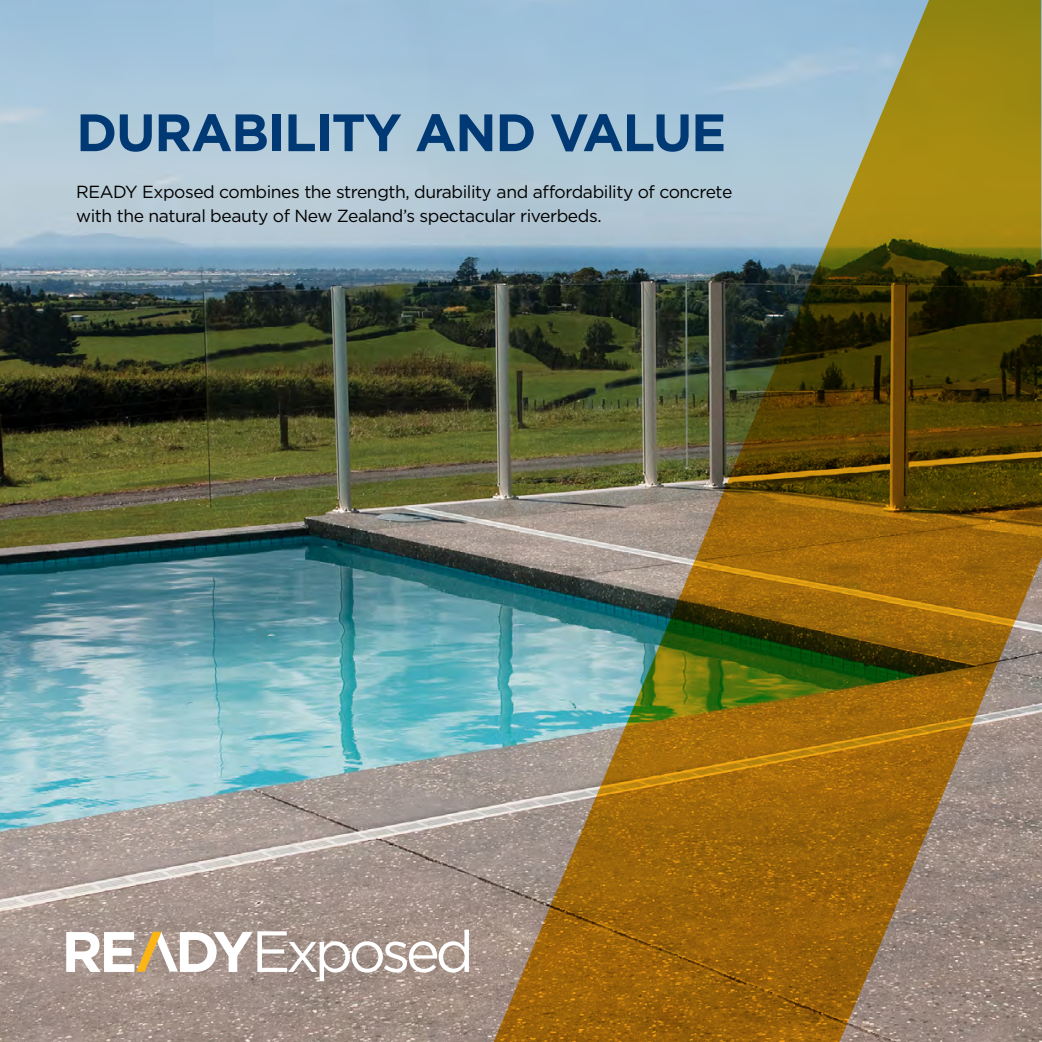
<style>
.page{position:relative;width:1042px;height:1042px;background:#fff}
.page>*{position:absolute;margin:0;border:0;box-sizing:border-box;transform-origin:0 0}
.t1{font:58.1px "Gotham";letter-spacing:-.08em;color:#fff}
.t2{font:700 52.5px "Gotham";letter-spacing:-.025em;color:#003974}
.t3{font:17.5px/24.5px "Gotham";letter-spacing:-.025em;color:#000}
.s1{font-weight:700;font-size:57.05px}
</style>
<div class="page">
<img style="left:0;top:0;width:487px;height:1042px">
<img style="left:487px;top:0;width:555px;height:1042px">
<svg style="left:136px;top:932px;width:42px;height:39px"></svg>
<h2 class="t2" style="left:76px;top:98px;width:651px">DURABILITY AND VALUE</h2>
<p class="t3" style="left:76px;top:179px;width:658px">READY Exposed combines the strength, durability and affordability of concrete with the natural beauty of New Zealand’s spectacular riverbeds.</p>
<h1 class="t1" style="left:61px;top:914px;width:414px"><span class="s1">RE DY</span> Exposed</h1>
</div>
